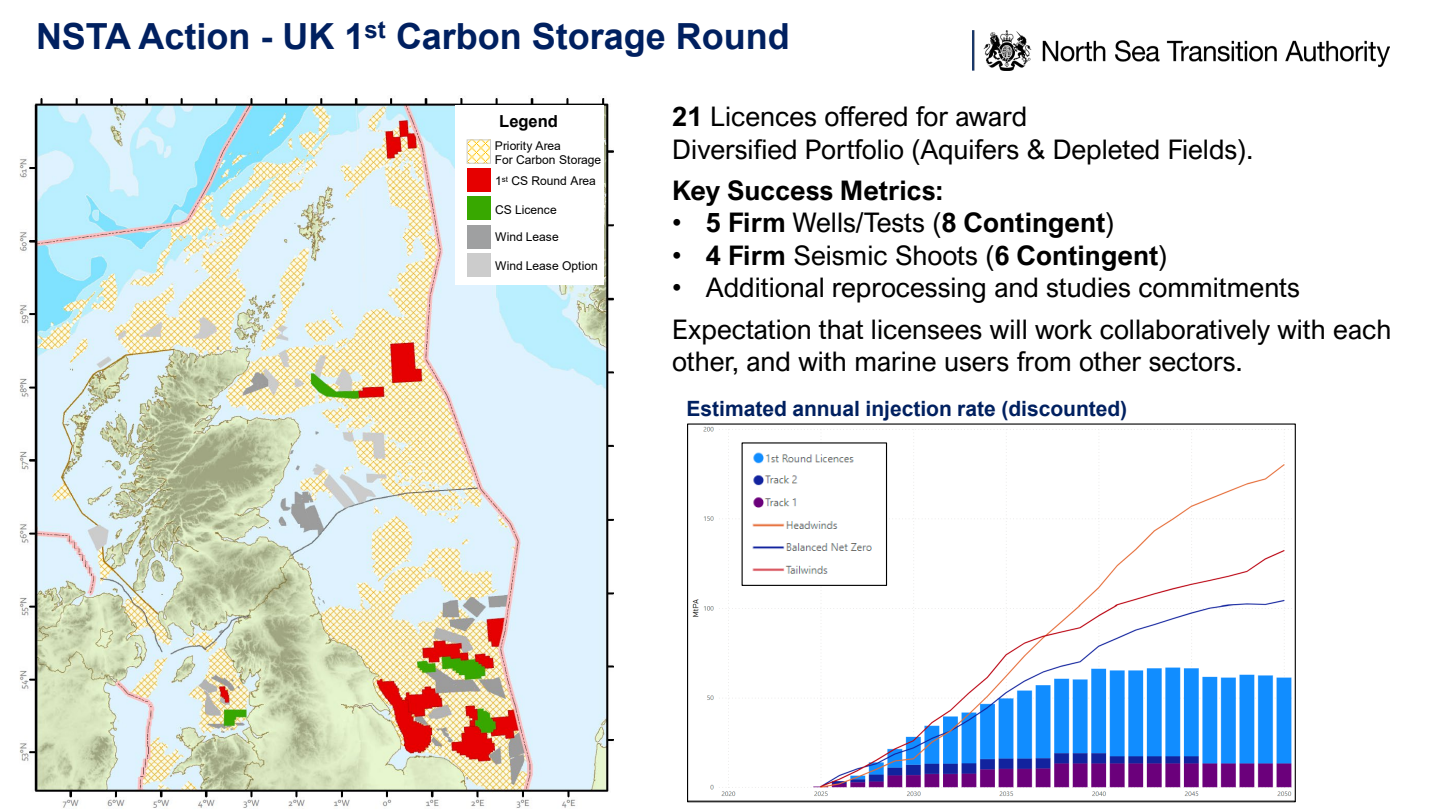
<style>
.page{position:relative;width:1440px;height:810px;background:#fff}
.page>*{position:absolute;margin:0;border:0;box-sizing:border-box;transform-origin:0 0}
.t1{font:700 36px "Arial";color:#002060}
.t2{font:27px/32.4px "Arial Nova";color:#000}
.t3{font:700 27px "Arial Nova";color:#000}
.t4{font:700 21px "Arial";color:#002060}
.t5{font:700 16.5px "Arial";color:#000}
.t6{font:12px "Arial";letter-spacing:-.005em;color:#000}
.s1{font-weight:700}
.s2{font-family:"Arial";font-weight:400}
.s3{font-weight:400}
.s4{font-family:"Arial"}
</style>
<div class="page">
<img style="left:973px;top:31px;width:416px;height:39px">
<img style="left:692px;top:426px;width:600px;height:370px">
<img style="left:744px;top:444px;width:141px;height:140px">
<div style="left:742px;top:442px;width:145px;height:144px;border:1px solid #000"></div>
<img style="left:19px;top:98px;width:594px;height:711px">
<div style="left:455px;top:105px;width:148px;height:179px;background:#fff"></div>
<div style="left:467px;top:168px;width:23px;height:24px;background:#e60000"></div>
<div style="left:467px;top:197px;width:23px;height:23px;background:#38a800"></div>
<div style="left:467px;top:225px;width:23px;height:23px;background:#9fa0a1"></div>
<div style="left:467px;top:253px;width:23px;height:24px;background:#ccc"></div>
<svg style="left:467px;top:140px;width:24px;height:23px"></svg>
<h2 class="t1" style="left:36px;top:11px;width:755px">NSTA Action - UK 1<sup>st</sup> Carbon Storage Round</h2>
<p class="t5" style="left:499px;top:110px;width:60px">Legend</p>
<p class="t6" style="left:495px;top:137px;width:68px">Priority Area</p>
<p class="t6" style="left:495px;top:152px;width:108px">For Carbon Storage</p>
<p class="t6" style="left:495px;top:173px;width:102px">1<sup>st</sup> CS Round Area</p>
<p class="t6" style="left:495px;top:202px;width:63px">CS Licence</p>
<p class="t6" style="left:495px;top:229px;width:65px">Wind Lease</p>
<p class="t6" style="left:495px;top:258px;width:104px">Wind Lease Option</p>
<p class="t2" style="left:672px;top:100px;width:357px"><span class="s1">21</span> Licences offered for award</p>
<p class="t2" style="left:672px;top:133px;width:583px">Diversified Portfolio (Aquifers &amp; Depleted Fields).</p>
<p class="t3" style="left:672px;top:175px;width:273px">Key Success Metrics:</p>
<p class="t3" style="left:672px;top:207px;width:444px"><span class="s2">•</span> 5 Firm <span class="s3">Wells/Tests (</span>8 Contingent<span class="s3">)</span></p>
<p class="t3" style="left:672px;top:239px;width:497px"><span class="s2">•</span> 4 Firm <span class="s3">Seismic Shoots (</span>6 Contingent<span class="s3">)</span></p>
<p class="t2" style="left:672px;top:271px;width:629px"><span class="s4">•</span> Additional reprocessing and studies commitments</p>
<p class="t2" style="left:672px;top:313px;width:721px">Expectation that licensees will work collaboratively with each other, and with marine users from other sectors.</p>
<p class="t4" style="left:686px;top:393px;width:442px">Estimated annual injection rate (discounted)</p>
</div>
